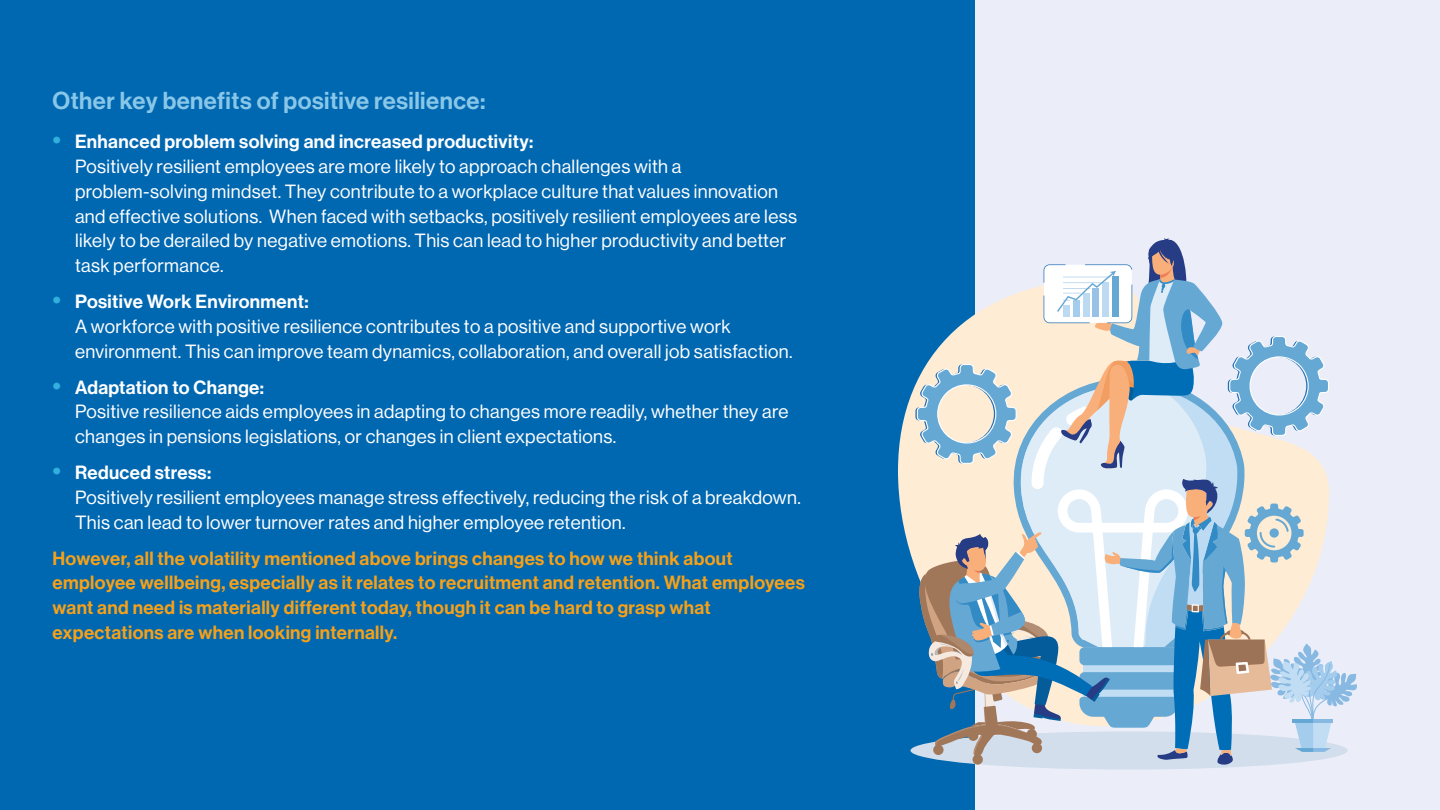
<style>
.page{position:relative;width:1440px;height:810px;background:#ebeef9}
.page>*{position:absolute;margin:0;border:0;box-sizing:border-box;transform-origin:0 0}
.t1{font:24px "N Haas Grotesk DS Pro 65 Md";letter-spacing:.02em;color:#89c7e8}
.t2{font:18.75px/24.8px "N Haas Grotesk DS Pro 55 Rg";letter-spacing:.02em;color:#fff}
.t3{font:18.75px/24.8px "N Haas Grotesk DS Pro 65 Md";letter-spacing:.02em;color:#f6a118}
.t4{font:18.75px "N Haas Grotesk DS Pro 65 Md";letter-spacing:.02em;color:#fff}
.s1{font-family:"Haas Grot Disp 65";font-weight:500;font-size:24.75px;color:#31afdd}
</style>
<div class="page">
<div style="left:0;top:0;width:975px;height:810px;background:#0067b1"></div>
<div style="left:910px;top:731px;width:438px;height:39px;background:#d2deec;border-radius:50%"></div>
<svg style="left:898px;top:388px;width:16px;height:176px;fill:#feecd5"></svg>
<svg style="left:914px;top:238px;width:443px;height:528px"></svg>
<p class="t1" style="left:52px;top:86px;width:434px">Other key benefits of positive resilience:</p>
<p class="t4" style="left:52px;top:131px;width:482px"><span class="s1">•</span> Enhanced problem solving and increased productivity:</p>
<p class="t2" style="left:75px;top:154px;width:724px">Positively resilient employees are more likely to approach challenges with a problem-solving mindset. They contribute to a workplace culture that values innovation and effective solutions. When faced with setbacks, positively resilient employees are less likely to be derailed by negative emotions. This can lead to higher productivity and better task performance.</p>
<p class="t4" style="left:52px;top:291px;width:258px"><span class="s1">•</span> Positive Work Environment:</p>
<p class="t2" style="left:75px;top:314px;width:719px">A workforce with positive resilience contributes to a positive and supportive work environment. This can improve team dynamics, collaboration, and overall job satisfaction.</p>
<p class="t4" style="left:52px;top:376px;width:213px"><span class="s1">•</span> Adaptation to Change:</p>
<p class="t2" style="left:75px;top:399px;width:715px">Positive resilience aids employees in adapting to changes more readily, whether they are changes in pensions legislations, or changes in client expectations.</p>
<p class="t4" style="left:52px;top:462px;width:160px"><span class="s1">•</span> Reduced stress:</p>
<p class="t2" style="left:75px;top:485px;width:727px">Positively resilient employees manage stress effectively, reducing the risk of a breakdown.<br>This can lead to lower turnover rates and higher employee retention.</p>
<p class="t3" style="left:52px;top:546px;width:754px">However, all the volatility mentioned above brings changes to how we think about employee wellbeing, especially as it relates to recruitment and retention. What employees want and need is materially different today, though it can be hard to grasp what expectations are when looking internally.</p>
</div>
